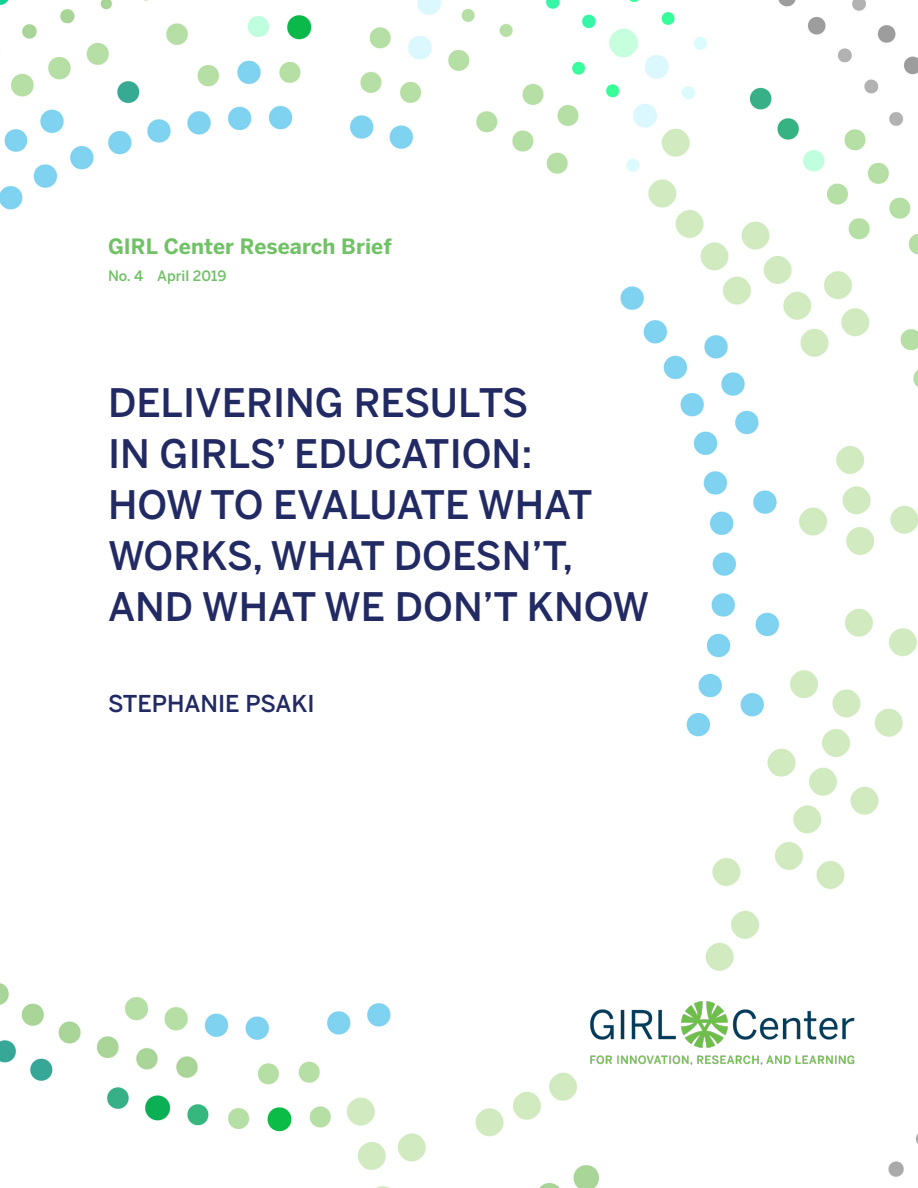
<style>
.page{position:relative;width:918px;height:1188px;background:#fff}
.page>*{position:absolute;margin:0;border:0;box-sizing:border-box;transform-origin:0 0}
.Figure_head{font:500 39px/51px "Benton Sans";color:#222a64}
.Figure_head-2{font:500 23.1px "Benton Sans";color:#222a64}
.Paragraph_Style_1{font:700 21px "Benton Sans";color:#71c167}
.Paragraph_Style_1-2{font:500 14.25px "Benton Sans";color:#71c167}
</style>
<div class="page">
<img style="left:0;top:0;width:918px;height:1188px">
<img style="left:589px;top:1001px;width:265px;height:64px">
<p class="Paragraph_Style_1" style="left:108px;top:234px;width:285px">GIRL Center Research Brief</p>
<p class="Paragraph_Style_1-2" style="left:108px;top:268px;width:120px">No. 4 April 2019</p>
<p class="Figure_head" style="left:108px;top:377px;width:543px">DELIVERING RESULTS<br>IN GIRLS’ EDUCATION:<br>HOW TO EVALUATE WHAT<br>WORKS, WHAT DOESN’T,<br>AND WHAT WE DON’T KNOW</p>
<p class="Figure_head-2" style="left:108px;top:690px;width:208px">STEPHANIE PSAKI</p>
</div>
